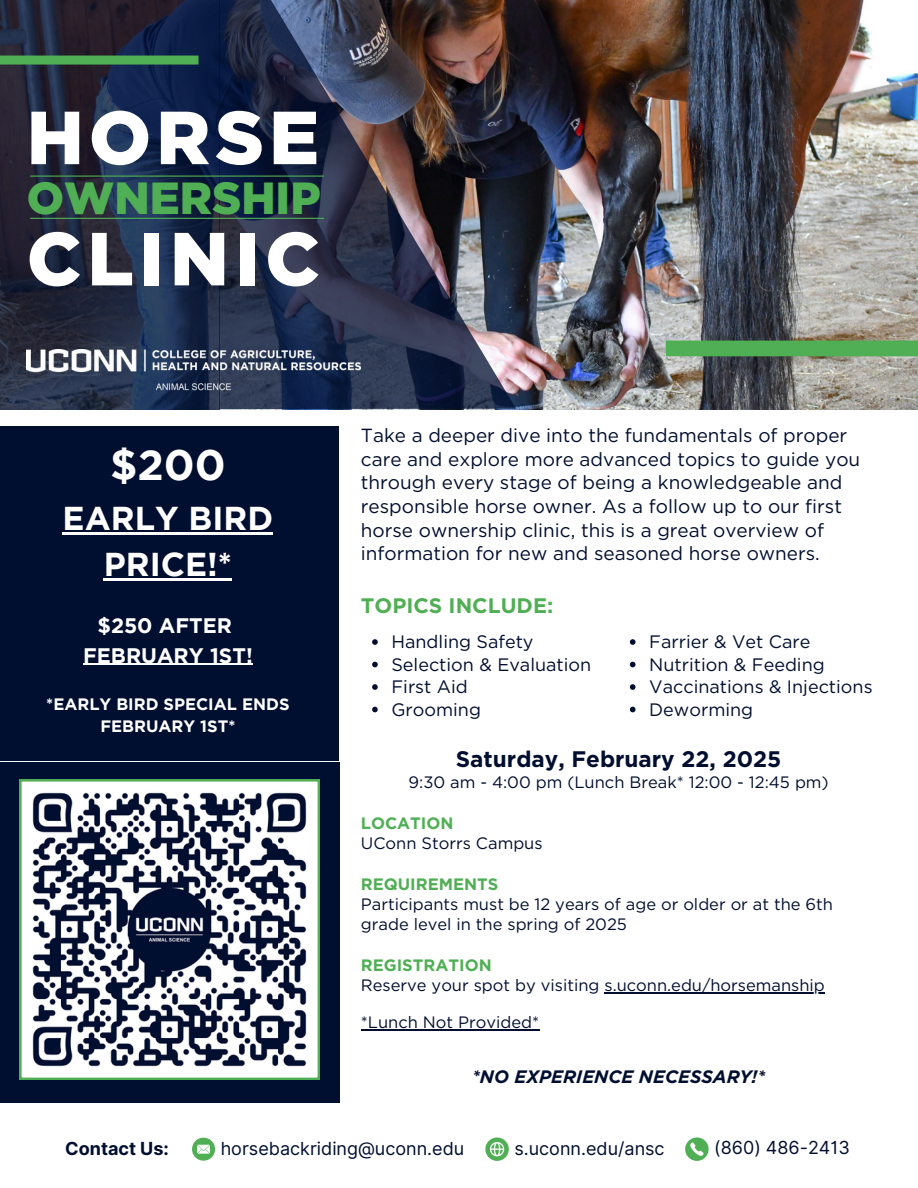
<style>
.page{position:relative;width:918px;height:1188px;background:#fff}
.page>*{position:absolute;margin:0;border:0;box-sizing:border-box;transform-origin:0 0}
.t1{font:900 75px "Gotham";letter-spacing:.08em;color:#fff}
.t2{font:900 45px "Gotham";color:#50af54}
.t3{font:700 42.45px "Gotham";color:#fff}
.t4{font:700 33px/46.2px "Gotham";color:#fff;text-align:center}
.t5{font:700 22.5px "Gotham";color:#000e2f}
.t6{font:700 21px/29.2px "Gotham";color:#fff;text-align:center}
.t7{font:700 21px "Gotham";color:#50af54}
.t8{font:18.9px/23.7px "Gotham";color:#000e2f}
.t9{font:18px "Gotham";color:#000e2f}
.t10{font:18px "Inter";color:#000e2f}
.t11{font:italic 700 18px "Gotham";color:#000e2f}
.t12{font:700 18px "Inter";color:#000e2f}
.t13{font:16.5px/20.2px "Gotham";color:#000e2f}
.t14{font:700 16.5px/22.5px "Gotham";color:#fff;text-align:center}
.t15{font:700 16.5px "Gotham";color:#50af54}
</style>
<div class="page">
<img style="left:0;top:0;width:918px;height:410px">
<svg style="left:0;top:0;width:219px;height:409px;background:#1e2741"></svg>
<img style="left:219px;top:0;width:297px;height:409px">
<hr style="left:30px;top:176px;width:294px;height:1px;background:#50af54">
<hr style="left:30px;top:218px;width:294px;height:1px;background:#50af54">
<img style="left:27px;top:349px;width:334px;height:44px">
<div style="left:0;top:56px;width:198px;height:9px;background:#50af54"></div>
<div style="left:666px;top:341px;width:252px;height:15px;background:#50af54"></div>
<svg style="left:192px;top:1138px;width:23px;height:22px"></svg>
<svg style="left:485px;top:1138px;width:24px;height:23px"></svg>
<svg style="left:685px;top:1137px;width:24px;height:24px"></svg>
<div style="left:0;top:762px;width:339px;height:340px;background:#000e2f"></div>
<svg style="left:19px;top:779px;width:301px;height:301px;background:#6dbc70"></svg>
<div style="left:0;top:426px;width:339px;height:334px;background:#000e2f"></div>
<hr style="left:63px;top:532px;width:210px;height:2px;background:#fff">
<hr style="left:104px;top:578px;width:128px;height:3px;background:#fff">
<hr style="left:83px;top:664px;width:170px;height:1px;background:#fff">
<img style="left:22px;top:782px;width:295px;height:295px">
<svg style="left:372px;top:639px;width:6px;height:6px"></svg>
<svg style="left:372px;top:662px;width:6px;height:5px"></svg>
<svg style="left:372px;top:684px;width:6px;height:6px"></svg>
<svg style="left:372px;top:707px;width:6px;height:5px"></svg>
<svg style="left:630px;top:639px;width:6px;height:6px"></svg>
<svg style="left:630px;top:662px;width:6px;height:5px"></svg>
<svg style="left:630px;top:684px;width:6px;height:6px"></svg>
<svg style="left:630px;top:707px;width:6px;height:5px"></svg>
<hr style="left:604px;top:992px;width:221px;height:1px;background:#000e2f">
<hr style="left:361px;top:1029px;width:178px;height:1px;background:#000e2f">
<p class="t1" style="left:27px;top:94px;width:294px">HORSE</p>
<p class="t2" style="left:27px;top:172px;width:295px">OWNERSHIP</p>
<p class="t1" style="left:27px;top:215px;width:295px">CLINIC</p>
<p class="t3" style="left:110px;top:449px;width:117px">$200</p>
<p class="t4" style="left:63px;top:497px;width:212px">EARLY BIRD<br>PRICE!*</p>
<p class="t6" style="left:83px;top:613px;width:171px">$250 AFTER<br>FEBRUARY 1ST!</p>
<h3 class="t14" style="left:46px;top:694px;width:245px">*EARLY BIRD SPECIAL ENDS<br>FEBRUARY 1ST*</h3>
<h4 class="t8" style="left:361px;top:423px;width:501px">Take a deeper dive into the fundamentals of proper care and explore more advanced topics to guide you through every stage of being a knowledgeable and responsible horse owner. As a follow up to our first horse ownership clinic, this is a great overview of information for new and seasoned horse owners.</h4>
<p class="t7" style="left:361px;top:592px;width:194px">TOPICS INCLUDE:</p>
<h6 class="t9" style="left:391px;top:631px;width:144px">Handling Safety</h6>
<p class="t9" style="left:391px;top:653px;width:201px">Selection &amp; Evaluation</p>
<p class="t9" style="left:391px;top:676px;width:78px">First Aid</p>
<h5 class="t9" style="left:391px;top:698px;width:91px">Grooming</h5>
<h4 class="t9" style="left:649px;top:631px;width:163px">Farrier &amp; Vet Care</h4>
<p class="t9" style="left:649px;top:653px;width:177px">Nutrition &amp; Feeding</p>
<p class="t9" style="left:649px;top:676px;width:225px">Vaccinations &amp; Injections</p>
<p class="t9" style="left:649px;top:698px;width:105px">Deworming</p>
<p class="t5" style="left:456px;top:745px;width:327px">Saturday, February 22, 2025</p>
<p class="t13" style="left:409px;top:772px;width:422px">9:30 am - 4:00 pm (Lunch Break* 12:00 - 12:45 pm)</p>
<p class="t15" style="left:361px;top:813px;width:94px">LOCATION</p>
<p class="t13" style="left:361px;top:833px;width:183px">UConn Storrs Campus</p>
<p class="t15" style="left:361px;top:874px;width:139px">REQUIREMENTS</p>
<p class="t13" style="left:361px;top:894px;width:474px">Participants must be 12 years of age or older or at the 6th grade level in the spring of 2025</p>
<p class="t15" style="left:361px;top:955px;width:132px">REGISTRATION</p>
<p class="t13" style="left:361px;top:975px;width:466px">Reserve your spot by visiting s.uconn.edu/horsemanship</p>
<p class="t13" style="left:361px;top:1012px;width:180px">*Lunch Not Provided*</p>
<p class="t11" style="left:472px;top:1065px;width:294px">*NO EXPERIENCE NECESSARY!*</p>
<h2 class="t12" style="left:65px;top:1138px;width:105px">Contact Us:</h2>
<h1 class="t10" style="left:221px;top:1138px;width:245px">horsebackriding@uconn.edu</h1>
<p class="t10" style="left:514px;top:1138px;width:152px">s.uconn.edu/ansc</p>
<h1 class="t10" style="left:714px;top:1137px;width:137px">(860) 486-2413</h1>
</div>
